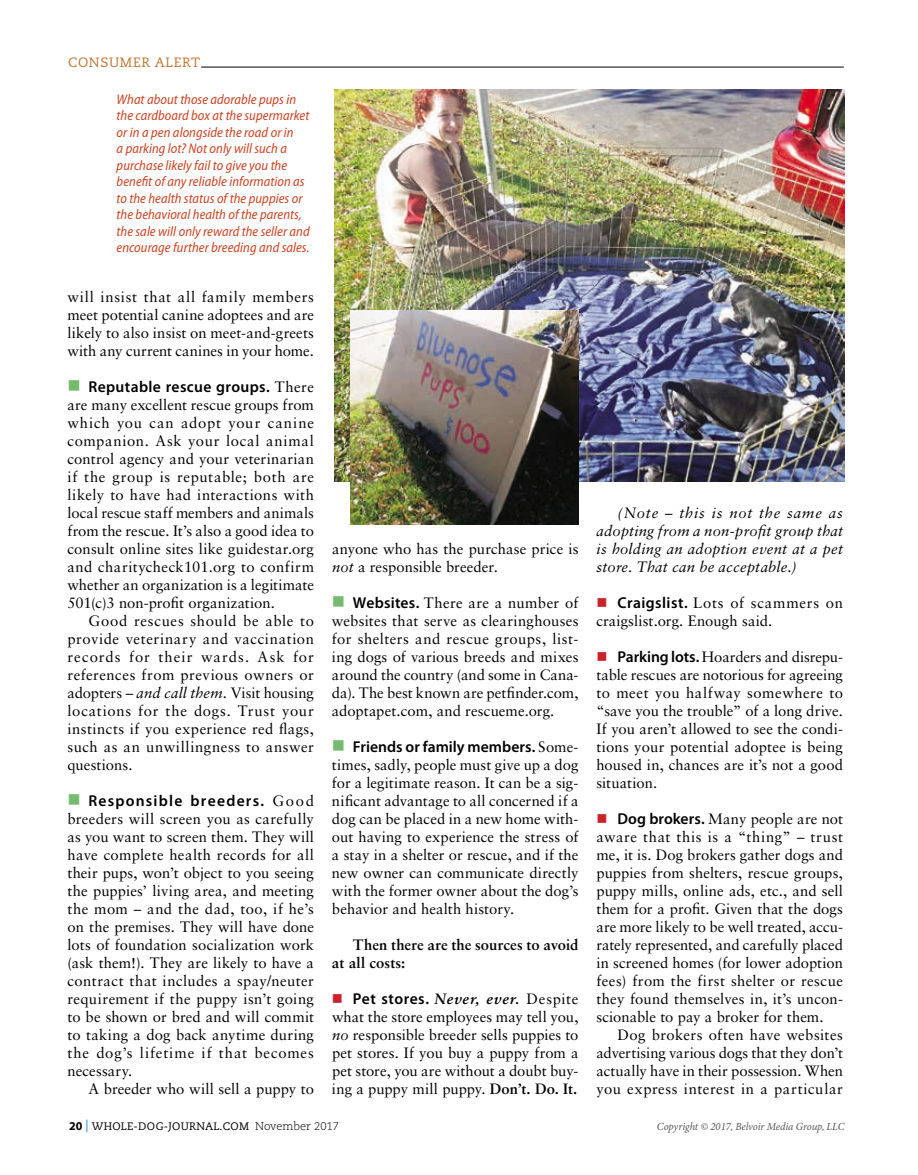
<style>
.page{position:relative;width:918px;height:1175px;background:#fff}
.page>*{position:absolute;margin:0;border:0;box-sizing:border-box;transform-origin:0 0}
.t1{font:600 15.75px "Myriad Pro";color:#000}
.t2{font:600 15.75px "Myriad Pro";letter-spacing:.025em;color:#000}
.t3{font:600 15.75px "Myriad Pro";letter-spacing:.08em;color:#000}
.t4{font:15px/18px "Sabon LT Std";letter-spacing:.01em;color:#000;text-align:justify}
.t5{font:italic 15px/18px "Sabon LT Std";letter-spacing:.015em;color:#000;text-align:justify}
.t6{font:700 15px/18px "Sabon LT Std";letter-spacing:.005em;color:#000}
.t7{font:italic semi-condensed 14.1px/16.5px "Myriad Pro";letter-spacing:.005em;color:#ca4424}
.t8{font:13.5px "Caecilia LT Std";letter-spacing:.05em;color:#c07636}
.t9{font:10.8px "Caecilia LT Std";letter-spacing:.02em;color:#000}
.t10{font:italic 10.8px "Minion Pro";letter-spacing:-.01em;color:#555}
.s1{color:#76ba6d}
.s2{font-family:"Sabon LT Std";font-weight:400;font-size:15px}
.s3{font-style:italic}
.s4{font-family:"Myriad Pro";font-weight:600;font-size:15.75px}
.s5{color:#cb212b}
.s6{font-weight:700;font-style:italic}
.s7{font-weight:700}
.s8{font-family:"Myriad Pro";font-weight:700;font-size:12px}
.s9{font-family:"Minion Pro";font-size:12.45px;color:#0079ba}
.s10{font-weight:300;font-size:11.25px}
</style>
<div class="page">
<hr style="left:201px;top:67px;width:643px;height:1px;background:#000">
<img style="left:334px;top:90px;width:510px;height:392px">
<img style="left:351px;top:310px;width:228px;height:214px">
<p class="t8" style="left:68px;top:55px;width:134px">CONSUMER ALERT</p>
<p class="t7" style="left:117px;top:91px;width:195px">What about those adorable pups in the cardboard box at the supermarket or in a pen alongside the road or in<br>a parking lot? Not only will such a purchase likely fail to give you the benefit of any reliable information as to the health status of the puppies or the behavioral health of the parents, the sale will only reward the seller and encourage further breeding and sales.</p>
<p class="t4" style="left:68px;top:287px;width:248px">will insist that all family members meet potential canine adoptees and are likely to also insist on meet-and-greets with any current canines in your home.</p>
<p class="t2" style="left:67px;top:376px;width:248px"><span class="s1">■</span> Reputable rescue groups. <span class="s2">There</span></p>
<p class="t4" style="left:68px;top:395px;width:248px">are many excellent rescue groups from which you can adopt your canine companion. Ask your local animal control agency and your veterinarian if the group is reputable; both are likely to have had interactions with local rescue staff members and animals from the rescue. It’s also a good idea to consult online sites like guidestar.org and charitycheck101.org to confirm whether an organization is a legitimate 501(c)3 non-profit organization.</p>
<p class="t4" style="left:68px;top:611px;width:248px;text-indent:21px">Good rescues should be able to provide veterinary and vaccination records for their wards. Ask for references from previous owners or adopters – <span class="s3">and call them.</span> Visit housing locations for the dogs. Trust your instincts if you experience red flags, such as an unwillingness to answer questions.</p>
<p class="t3" style="left:67px;top:790px;width:248px"><span class="s1">■</span> Responsible breeders. <span class="s2">Good</span></p>
<p class="t4" style="left:68px;top:809px;width:248px">breeders will screen you as carefully as you want to screen them. They will have complete health records for all their pups, won’t object to you seeing the puppies’ living area, and meeting the mom – and the dad, too, if he’s on the premises. They will have done lots of foundation socialization work (ask them!). They are likely to have a contract that includes a spay/neuter requirement if the puppy isn’t going to be shown or bred and will commit to taking a dog back anytime during the dog’s lifetime if that becomes necessary.</p>
<p class="t4" style="left:89px;top:1079px;width:227px">A breeder who will sell a puppy to</p>
<p class="t4" style="left:332px;top:539px;width:248px">anyone who has the purchase price is <span class="s3">not</span> a responsible breeder.</p>
<p class="t4" style="left:332px;top:593px;width:248px"><span class="s1">■</span> <span class="s4">Websites.</span> There are a number of websites that serve as clearinghouses for shelters and rescue groups, list&shy;ing dogs of various breeds and mixes around the country (and some in Cana&shy;da). The best known are petfinder.com, adoptapet.com, and rescueme.org.</p>
<p class="t1" style="left:332px;top:736px;width:248px"><span class="s1">■</span> Friends or family members. <span class="s2">Some-</span></p>
<p class="t4" style="left:332px;top:755px;width:248px">times, sadly, people must give up a dog for a legitimate reason. It can be a sig&shy;nificant advantage to all concerned if a dog can be placed in a new home with&shy;out having to experience the stress of a stay in a shelter or rescue, and if the new owner can communicate directly with the former owner about the dog’s behavior and health history.</p>
<p class="t6" style="left:332px;top:935px;width:248px;text-indent:21px">Then there are the sources to avoid at all costs:</p>
<p class="t4" style="left:332px;top:989px;width:248px"><span class="s5">■</span> <span class="s4">Pet stores.</span> <span class="s6">Never, ever.</span> Despite what the store employees may tell you, <span class="s3">no</span> responsible breeder sells puppies to pet stores. If you buy a puppy from a pet store, you are without a doubt buy&shy;ing a puppy mill puppy. <span class="s7">Don’t. Do. It.</span></p>
<p class="t5" style="left:596px;top:503px;width:248px;text-indent:21px">(Note – this is not the same as adopting from a non-profit group that is holding an adoption event at a pet store. That can be acceptable.)</p>
<p class="t4" style="left:596px;top:593px;width:248px"><span class="s5">■</span> <span class="s4">Craigslist.</span> Lots of scammers on craigslist.org. Enough said.</p>
<p class="t4" style="left:596px;top:647px;width:248px"><span class="s5">■</span> <span class="s4">Parking lots.</span> Hoarders and disrepu&shy;table rescues are notorious for agreeing to meet you halfway somewhere to “save you the trouble” of a long drive.<br>If you aren’t allowed to see the condi&shy;tions your potential adoptee is being housed in, chances are it’s not a good situation.</p>
<p class="t4" style="left:597px;top:809px;width:248px"><span class="s5">■</span> <span class="s4">Dog brokers.</span> Many people are not aware that this is a “thing” – trust me, it is. Dog brokers gather dogs and puppies from shelters, rescue groups, puppy mills, online ads, etc., and sell them for a profit. Given that the dogs are more likely to be well treated, accu&shy;rately represented, and carefully placed in screened homes (for lower adoption fees) from the first shelter or rescue they found themselves in, it’s uncon&shy;scionable to pay a broker for them.</p>
<p class="t4" style="left:597px;top:1025px;width:248px;text-indent:21px">Dog brokers often have websites advertising various dogs that they don’t actually have in their possession. When you express interest in a particular</p>
<p class="t9" style="left:69px;top:1120px;width:272px"><span class="s8">20</span> <span class="s9">|</span> WHOLE-DOG-JOURNAL.COM <span class="s10">November 2017</span></p>
<p class="t10" style="left:657px;top:1120px;width:189px">Copyright © 2017, Belvoir Media Group, LLC</p>
</div>
